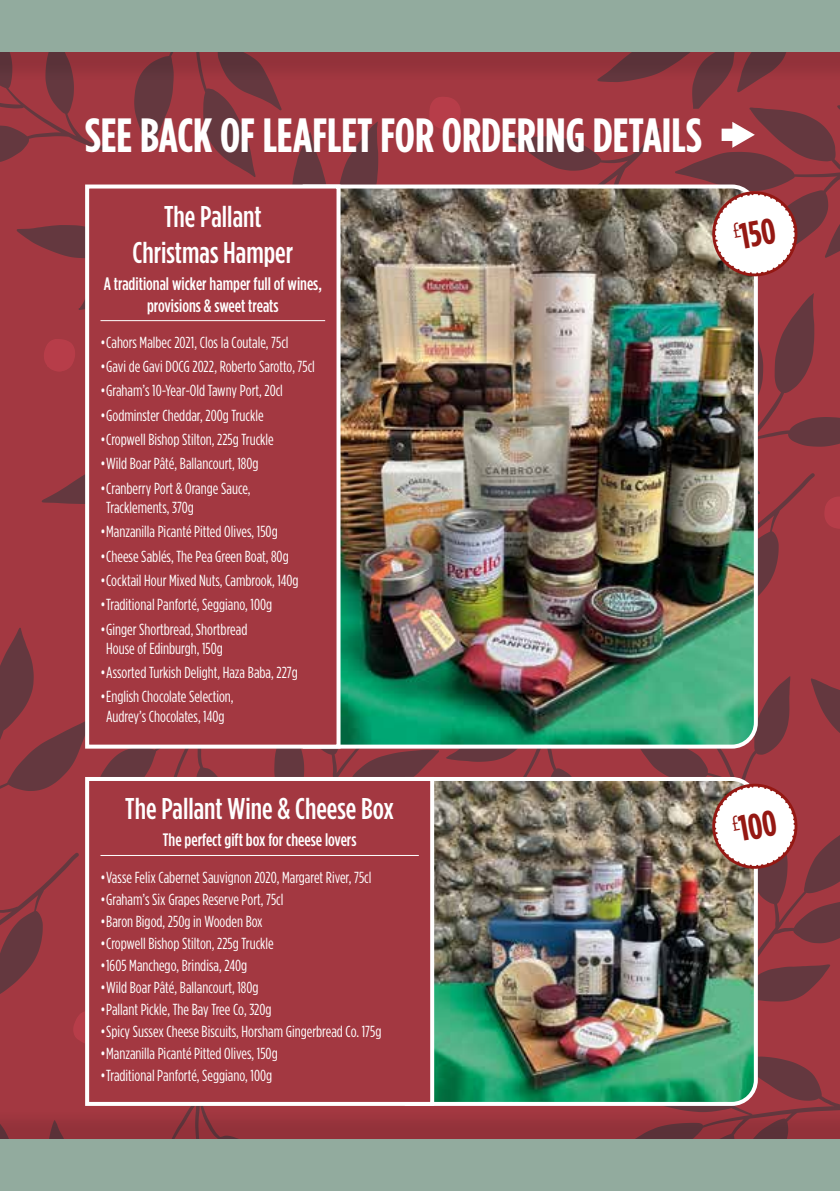
<style>
.page{position:relative;width:840px;height:1191px;background:#fff}
.page>*{position:absolute;margin:0;border:0;box-sizing:border-box;transform-origin:0 0}
.t1{font:700 48px "Gotham Condensed";color:#fff}
.t2{font:700 36px "Gotham Condensed";color:#951813}
.t3{font:500 30px/36px "Gotham Condensed";color:#fff;text-align:center}
.t4{font:500 18px/21.6px "Gotham Condensed";color:#fff;text-align:center}
.t5{font:16px/19.2px "Gotham Condensed";color:#fff}
</style>
<div class="page">
<div style="left:0;top:51px;width:839px;height:1089px;background:#a33841"></div>
<svg style="left:759px;top:473px;width:55px;height:96px"></svg>
<svg style="left:322px;top:750px;width:106px;height:27px;fill:#64383f"></svg>
<svg style="left:42px;top:474px;width:43px;height:30px"></svg>
<svg style="left:17px;top:225px;width:68px;height:85px"></svg>
<svg style="left:511px;top:136px;width:86px;height:35px;fill:#64383f"></svg>
<svg style="left:824px;top:497px;width:15px;height:32px"></svg>
<svg style="left:292px;top:97px;width:168px;height:87px"></svg>
<svg style="left:44px;top:339px;width:31px;height:33px"></svg>
<svg style="left:73px;top:1012px;width:12px;height:31px"></svg>
<svg style="left:189px;top:1106px;width:15px;height:3px"></svg>
<svg style="left:134px;top:82px;width:40px;height:69px"></svg>
<svg style="left:201px;top:82px;width:80px;height:95px"></svg>
<svg style="left:0;top:628px;width:305px;height:366px"></svg>
<svg style="left:0;top:82px;width:114px;height:80px"></svg>
<img style="left:300px;top:182px;width:459px;height:568px">
<div style="left:0;top:0;width:839px;height:82px;background:#000;opacity:.1"></div>
<div style="left:0;top:0;width:839px;height:51px;background:#92ab9e"></div>
<div style="left:0;top:1109px;width:839px;height:82px;background:#000;opacity:.1"></div>
<div style="left:0;top:1140px;width:839px;height:51px;background:#92ab9e"></div>
<div style="left:87px;top:186px;width:251px;height:560px;background:#a33841"></div>
<hr style="left:100px;top:320px;width:225px;height:1px;background:#fff">
<div style="left:85px;top:184px;width:255px;height:564px;border:4px solid #fff"></div>
<div style="left:87px;top:779px;width:345px;height:325px;background:#a33841"></div>
<hr style="left:100px;top:855px;width:318px;height:1px;background:#fff">
<div style="left:85px;top:777px;width:349px;height:329px;border:4px solid #fff"></div>
<img style="left:428px;top:569px;width:411px;height:571px">
<img style="left:597px;top:51px;width:242px;height:405px">
<h1 class="t1" style="left:85px;top:108px;width:617px">SEE BACK OF LEAFLET FOR ORDERING DETAILS</h1>
<h3 class="t3" style="left:132px;top:197px;width:162px">The Pallant<br>Christmas Hamper</h3>
<p class="t4" style="left:104px;top:272px;width:219px">A traditional wicker hamper full of wines, provisions &amp; sweet treats</p>
<p class="t5" style="left:100px;top:332px;width:189px">•Cahors Malbec 2021, Clos la Coutale, 75cl</p>
<p class="t5" style="left:100px;top:357px;width:216px">•Gavi de Gavi DOCG 2022, Roberto Sarotto, 75cl</p>
<p class="t5" style="left:100px;top:381px;width:184px">•Graham’s 10-Year-Old Tawny Port, 20cl</p>
<p class="t5" style="left:100px;top:405px;width:165px">•Godminster Cheddar, 200g Truckle</p>
<p class="t5" style="left:100px;top:429px;width:175px">•Cropwell Bishop Stilton, 225g Truckle</p>
<p class="t5" style="left:100px;top:454px;width:159px">•Wild Boar Pâté, Ballancourt, 180g</p>
<p class="t5" style="left:106px;top:478px;width:146px;text-indent:-6px">•Cranberry Port &amp; Orange Sauce,<br>Tracklements, 370g</p>
<p class="t5" style="left:100px;top:522px;width:179px">•Manzanilla Picanté Pitted Olives, 150g</p>
<p class="t5" style="left:100px;top:546px;width:190px">•Cheese Sablés, The Pea Green Boat, 80g</p>
<p class="t5" style="left:100px;top:570px;width:199px">•Cocktail Hour Mixed Nuts, Cambrook, 140g</p>
<p class="t5" style="left:100px;top:595px;width:173px">•Traditional Panforté, Seggiano, 100g</p>
<p class="t5" style="left:106px;top:619px;width:143px;text-indent:-6px">•Ginger Shortbread, Shortbread<br>House of Edinburgh, 150g</p>
<p class="t5" style="left:100px;top:662px;width:199px">•Assorted Turkish Delight, Haza Baba, 227g</p>
<p class="t5" style="left:100px;top:687px;width:134px;text-align:center">•English Chocolate Selection,<br>Audrey’s Chocolates, 140g</p>
<h3 class="t3" style="left:125px;top:790px;width:270px">The Pallant Wine &amp; Cheese Box</h3>
<p class="t4" style="left:163px;top:829px;width:195px">The perfect gift box for cheese lovers</p>
<p class="t5" style="left:100px;top:867px;width:272px">•Vasse Felix Cabernet Sauvignon 2020, Margaret River, 75cl</p>
<p class="t5" style="left:100px;top:889px;width:184px">•Graham’s Six Grapes Reserve Port, 75cl</p>
<p class="t5" style="left:100px;top:911px;width:164px">•Baron Bigod, 250g in Wooden Box</p>
<p class="t5" style="left:100px;top:933px;width:175px">•Cropwell Bishop Stilton, 225g Truckle</p>
<p class="t5" style="left:100px;top:955px;width:148px">•1605 Manchego, Brindisa, 240g</p>
<p class="t5" style="left:100px;top:977px;width:159px">•Wild Boar Pâté, Ballancourt, 180g</p>
<p class="t5" style="left:100px;top:999px;width:172px">•Pallant Pickle, The Bay Tree Co, 320g</p>
<p class="t5" style="left:100px;top:1021px;width:282px">•Spicy Sussex Cheese Biscuits, Horsham Gingerbread Co. 175g</p>
<p class="t5" style="left:100px;top:1043px;width:179px">•Manzanilla Picanté Pitted Olives, 150g</p>
<p class="t5" style="left:100px;top:1065px;width:173px">•Traditional Panforté, Seggiano, 100g</p>
<h2 class="t2" style="left:730px;top:217px;width:43px;rotate:-10deg"><sup>£</sup>150</h2>
<h2 class="t2" style="left:729px;top:810px;width:45px;rotate:-10deg"><sup>£</sup>100</h2>
</div>
